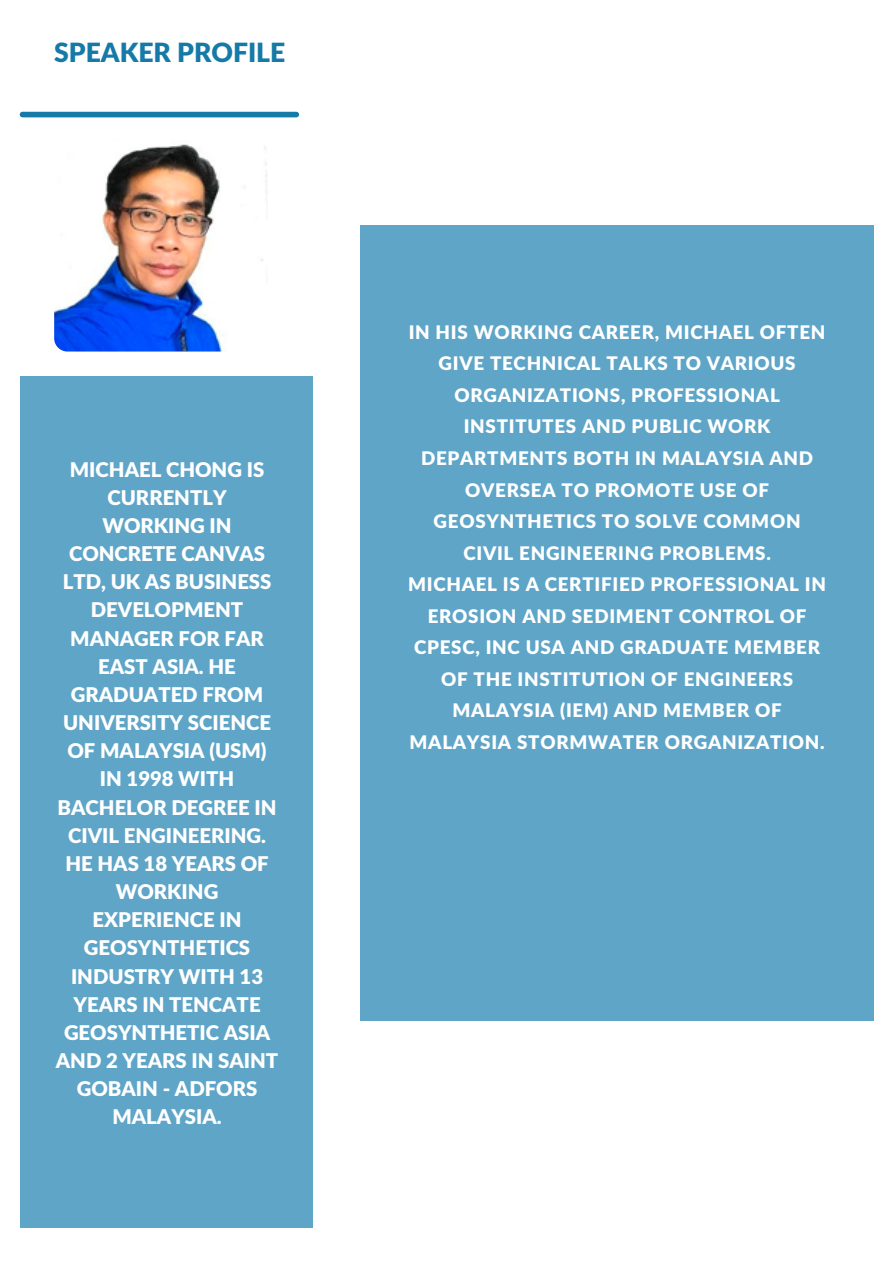
<style>
.page{position:relative;width:894px;height:1264px;background:#fff}
.page>*{position:absolute;margin:0;border:0;box-sizing:border-box;transform-origin:0 0}
.t1{font:900 26.55px "Lato Latin";color:#157aa8}
.t2{font:900 20.25px/28.2px "Lato Latin";color:#fff;text-align:center}
.t3{font:900 18.75px/31.5px "Lato Latin";letter-spacing:.04em;color:#fff;text-align:center}
</style>
<div class="page">
<div style="left:22px;top:112px;width:274px;height:5px;background:#157aa8"></div>
<img style="left:54px;top:138px;width:213px;height:213px;border-radius:13px">
<div style="left:360px;top:225px;width:513px;height:795px;background:#5fa5c8"></div>
<div style="left:20px;top:376px;width:292px;height:851px;background:#5fa5c8"></div>
<p class="t1" style="left:54px;top:41px;width:233px">SPEAKER PROFILE</p>
<p class="t2" style="left:58px;top:456px;width:220px">MICHAEL CHONG IS<br>CURRENTLY<br>WORKING IN<br>CONCRETE CANVAS<br>LTD, UK AS BUSINESS<br>DEVELOPMENT<br>MANAGER FOR FAR<br>EAST ASIA. HE<br>GRADUATED FROM<br>UNIVERSITY SCIENCE<br>OF MALAYSIA (USM)<br>IN 1998 WITH<br>BACHELOR DEGREE IN<br>CIVIL ENGINEERING.</p>
<p class="t2" style="left:56px;top:850px;width:224px">HE HAS 18 YEARS OF<br>WORKING<br>EXPERIENCE IN<br>GEOSYNTHETICS<br>INDUSTRY WITH 13<br>YEARS IN TENCATE<br>GEOSYNTHETIC ASIA<br>AND 2 YEARS IN SAINT<br>GOBAIN - ADFORS<br>MALAYSIA.</p>
<p class="t3" style="left:408px;top:317px;width:418px">IN HIS WORKING CAREER, MICHAEL OFTEN<br>GIVE TECHNICAL TALKS TO VARIOUS<br>ORGANIZATIONS, PROFESSIONAL<br>INSTITUTES AND PUBLIC WORK<br>DEPARTMENTS BOTH IN MALAYSIA AND<br>OVERSEA TO PROMOTE USE OF<br>GEOSYNTHETICS TO SOLVE COMMON<br>CIVIL ENGINEERING PROBLEMS.</p>
<p class="t3" style="left:408px;top:569px;width:419px">MICHAEL IS A CERTIFIED PROFESSIONAL IN EROSION AND SEDIMENT CONTROL OF CPESC, INC USA AND GRADUATE MEMBER OF THE INSTITUTION OF ENGINEERS MALAYSIA (IEM) AND MEMBER OF MALAYSIA STORMWATER ORGANIZATION.</p>
</div>
